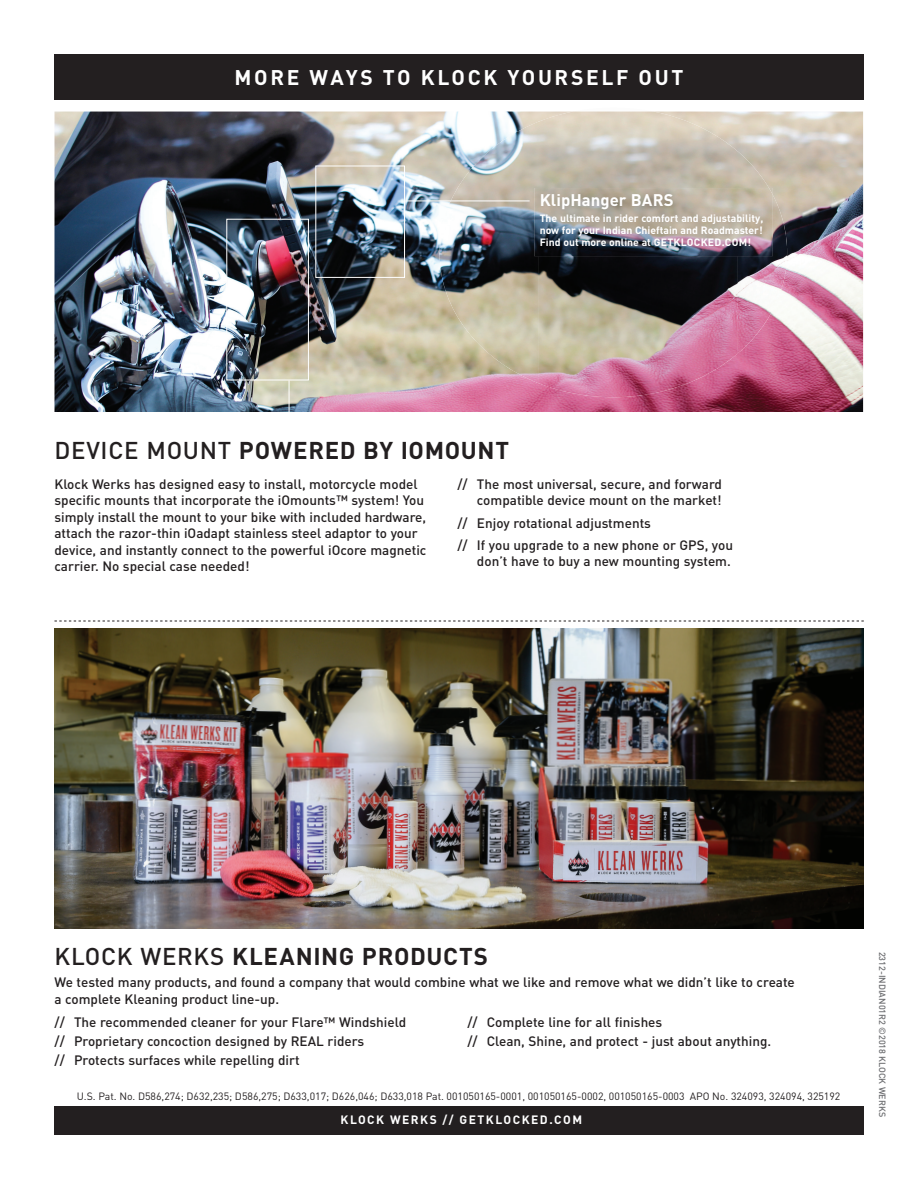
<style>
.page{position:relative;width:918px;height:1188px;background:#fff}
.page>*{position:absolute;margin:0;border:0;box-sizing:border-box;transform-origin:0 0}
.t1{font:700 24px "DIN";letter-spacing:.025em;color:#231f20}
.t2{font:700 21px "DIN";letter-spacing:.125em;color:#fff}
.t3{font:700 16.65px "DIN";letter-spacing:.005em;color:#fff}
.t4{font:500 13.5px/16.5px "DIN";color:#231f20}
.t5{font:700 12px "DIN";letter-spacing:.125em;color:#fff}
.t6{font:10.5px "DIN";color:#231f20}
.t7{font:700 10.5px/12px "DIN";color:#fff;text-align:justify}
.t8{font:500 9px "DIN";color:#6c6d70}
.s1{font-weight:500}
</style>
<div class="page">
<div style="left:54px;top:1107px;width:809px;height:28px;background:#231f20"></div>
<img style="left:54px;top:112px;width:809px;height:300px">
<svg style="left:573px;top:111px;width:81px;height:1px"></svg>
<img style="left:448px;top:112px;width:330px;height:95px">
<img style="left:439px;top:207px;width:99px;height:176px">
<img style="left:738px;top:207px;width:49px;height:147px">
<img style="left:538px;top:256px;width:200px;height:141px">
<svg style="left:54px;top:621px;width:810px;height:1px"></svg>
<hr style="left:289px;top:380px;width:1px;height:36px;background:#fff">
<div style="left:226px;top:219px;width:83px;height:161px;border:1px solid #fff"></div>
<hr style="left:406px;top:200px;width:124px;height:1px;background:#fff">
<img style="left:534px;top:188px;width:239px;height:68px">
<div style="left:315px;top:166px;width:90px;height:112px;border:1px solid #fff"></div>
<div style="left:54px;top:55px;width:810px;height:45px;background:#231f20"></div>
<img style="left:54px;top:628px;width:810px;height:301px">
<h2 class="t2" style="left:235px;top:64px;width:450px">MORE WAYS TO KLOCK YOURSELF OUT</h2>
<p class="t3" style="left:540px;top:189px;width:136px">KlipHanger BARS</p>
<p class="t7" style="left:540px;top:211px;width:225px">The ultimate in rider comfort and adjustability, now for your Indian Chieftain and Roadmaster!<br>Find out more online at GETKLOCKED.COM!</p>
<h1 class="t1" style="left:54px;top:435px;width:456px"><span class="s1">DEVICE MOUNT</span> POWERED BY IOMOUNT</h1>
<p class="t4" style="left:54px;top:475px;width:373px">Klock Werks has designed easy to install, motorcycle model specific mounts that incorporate the iOmounts™ system! You simply install the mount to your bike with included hardware, attach the razor-thin iOadapt stainless steel adaptor to your device, and instantly connect to the powerful iOcore magnetic carrier. No special case needed!</p>
<p class="t4" style="left:457px;top:475px;width:266px;text-align:right">// The most universal, secure, and forward compatible device mount on the market!</p>
<p class="t4" style="left:457px;top:511px;width:277px;line-height:22.2px">// Enjoy rotational adjustments<br>// If you upgrade to a new phone or GPS, you</p>
<p class="t4" style="left:477px;top:553px;width:255px">don’t have to buy a new mounting system.</p>
<h1 class="t1" style="left:55px;top:940px;width:435px"><span class="s1">KLOCK WERKS</span> KLEANING PRODUCTS</h1>
<p class="t4" style="left:55px;top:974px;width:742px">We tested many products, and found a company that would combine what we like and remove what we didn’t like to create a complete Kleaning product line-up.</p>
<p class="t4" style="left:55px;top:1012px;width:353px;line-height:19.2px">// The recommended cleaner for your Flare™ Windshield // Proprietary concoction designed by REAL riders<br>// Protects surfaces while repelling dirt</p>
<p class="t4" style="left:467px;top:1012px;width:305px;line-height:19.2px">// Complete line for all finishes<br>// Clean, Shine, and protect - just about anything.</p>
<p class="t6" style="left:77px;top:1090px;width:765px">U.S. Pat. No. D586,274; D632,235; D586,275; D633,017; D626,046; D633,018 Pat. 001050165-0001, 001050165-0002, 001050165-0003 APO No. 324093, 324094, 325192</p>
<p class="t5" style="left:341px;top:1112px;width:243px">KLOCK WERKS // GETKLOCKED.COM</p>
<p class="t8" style="left:888px;top:952px;width:167px;rotate:90deg">2312-INDIAN01R2 ©2018 KLOCK WERKS</p>
</div>
